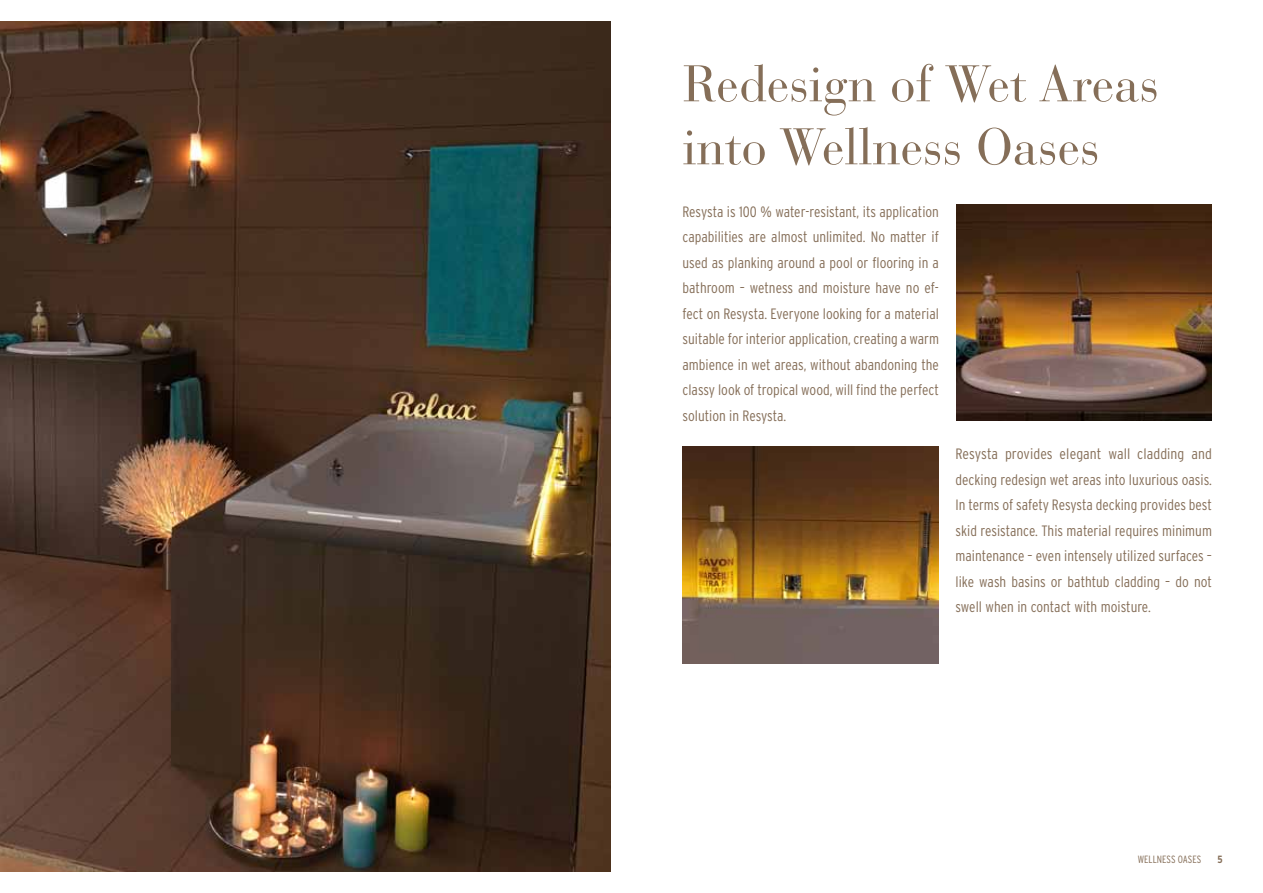
<style>
.page{position:relative;width:1263px;height:893px;background:#fff}
.page>*{position:absolute;margin:0;border:0;box-sizing:border-box;transform-origin:0 0}
.t1{font:51px/63px "Bauer Bodoni Std";color:#856e58}
.t2{font:300 condensed 15px/25.5px "Interstate";color:#856e58;text-align:justify}
.t3{font:300 condensed 10.5px "Interstate";color:#856e58}
.t4{font:700 condensed 10.5px "Interstate";color:#856e58}
</style>
<div class="page">
<img style="left:0;top:21px;width:610px;height:851px">
<img style="left:682px;top:446px;width:257px;height:217px">
<img style="left:957px;top:204px;width:255px;height:217px">
<h1 class="t1" style="left:682px;top:53px;width:478px">Redesign of Wet Areas into Wellness Oases</h1>
<p class="t2" style="left:682px;top:199px;width:258px">Resysta is 100 % water-resistant, its application capabilities are almost unlimited. No matter if used as planking around a pool or flooring in a bathroom – wetness and moisture have no ef&shy;fect on Resysta. Everyone looking for a material suitable for interior application, creating a warm ambience in wet areas, without abandoning the classy look of tropical wood, will find the perfect solution in Resysta.</p>
<p class="t2" style="left:955px;top:441px;width:258px">Resysta provides elegant wall cladding and decking redesign wet areas into luxurious oasis.<br>In terms of safety Resysta decking provides best skid resistance. This material requires minimum maintenance – even intensely utilized surfaces – like wash basins or bathtub cladding – do not swell when in contact with moisture.</p>
<p class="t3" style="left:1138px;top:854px;width:65px">WELLNESS OASES</p>
<p class="t4" style="left:1217px;top:853px;width:7px">5</p>
</div>
